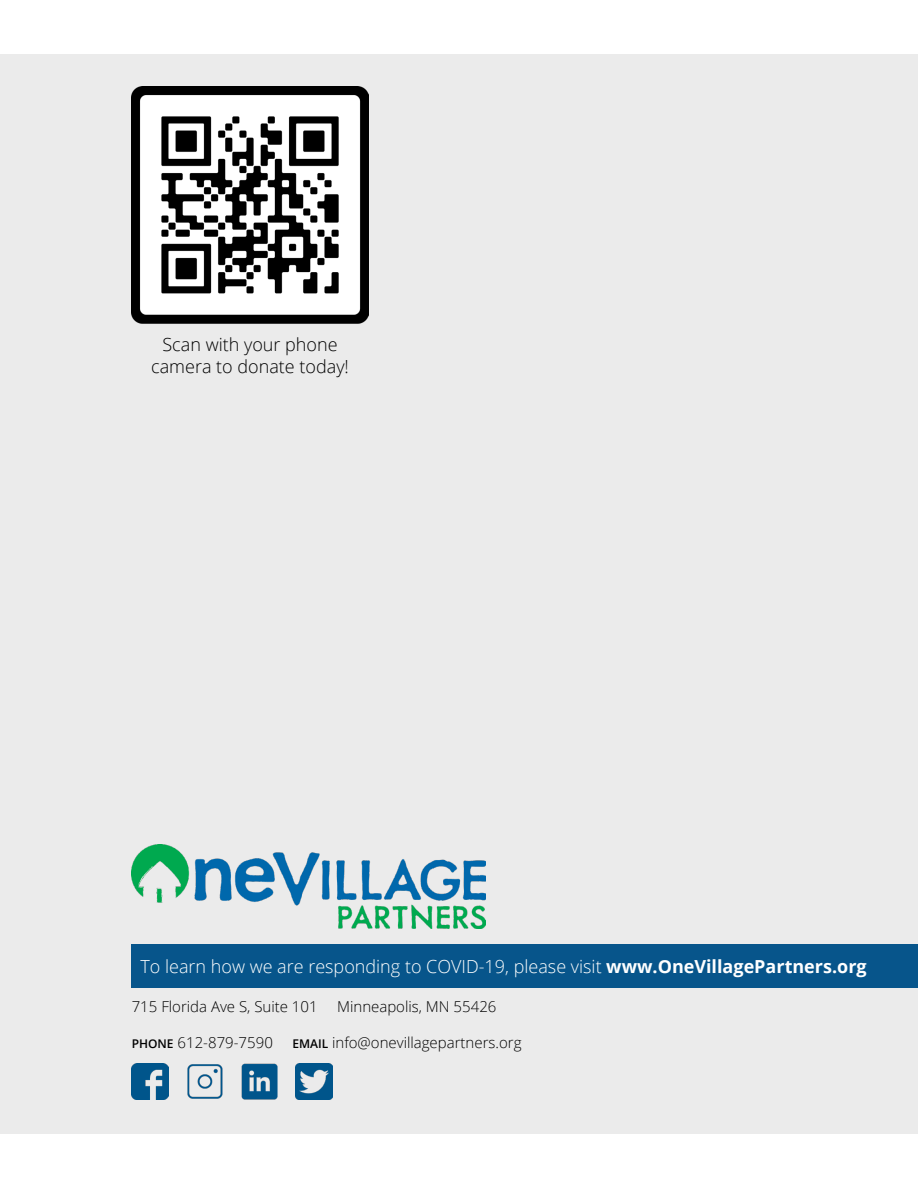
<style>
.page{position:relative;width:918px;height:1188px;background:#fff}
.page>*{position:absolute;margin:0;border:0;box-sizing:border-box;transform-origin:0 0}
.t1{font:300 18px "Open Sans";color:#fff}
.t2{font:300 18px/21.6px "Open Sans";color:#000;text-align:center}
.t3{font:300 15px "Open Sans";color:#000}
.s1{font-weight:700}
.s2{font-weight:600;font-size:12px}
</style>
<div class="page">
<div style="left:0;top:54px;width:918px;height:1080px;background:#ebebeb"></div>
<div style="left:132px;top:944px;width:786px;height:43px;background:#07558b"></div>
<img style="left:132px;top:845px;width:354px;height:84px">
<img style="left:132px;top:1063px;width:36px;height:37px">
<img style="left:187px;top:1064px;width:36px;height:35px">
<img style="left:241px;top:1063px;width:37px;height:37px">
<img style="left:296px;top:1063px;width:37px;height:37px">
<img style="left:132px;top:87px;width:236px;height:237px">
<p class="t2" style="left:151px;top:333px;width:199px">Scan with your phone camera to donate today!</p>
<p class="t1" style="left:140px;top:954px;width:728px">To learn how we are responding to COVID-19, please visit <span class="s1">www.OneVillagePartners.org</span></p>
<p class="t3" style="left:132px;top:996px;width:187px">715 Florida Ave S, Suite 101</p>
<p class="t3" style="left:337px;top:996px;width:161px">Minneapolis, MN 55426</p>
<p class="t3" style="left:132px;top:1032px;width:143px"><span class="s2">PHONE</span> 612-879-7590</p>
<p class="t3" style="left:292px;top:1032px;width:231px"><span class="s2">EMAIL</span> info@onevillagepartners.org</p>
</div>
